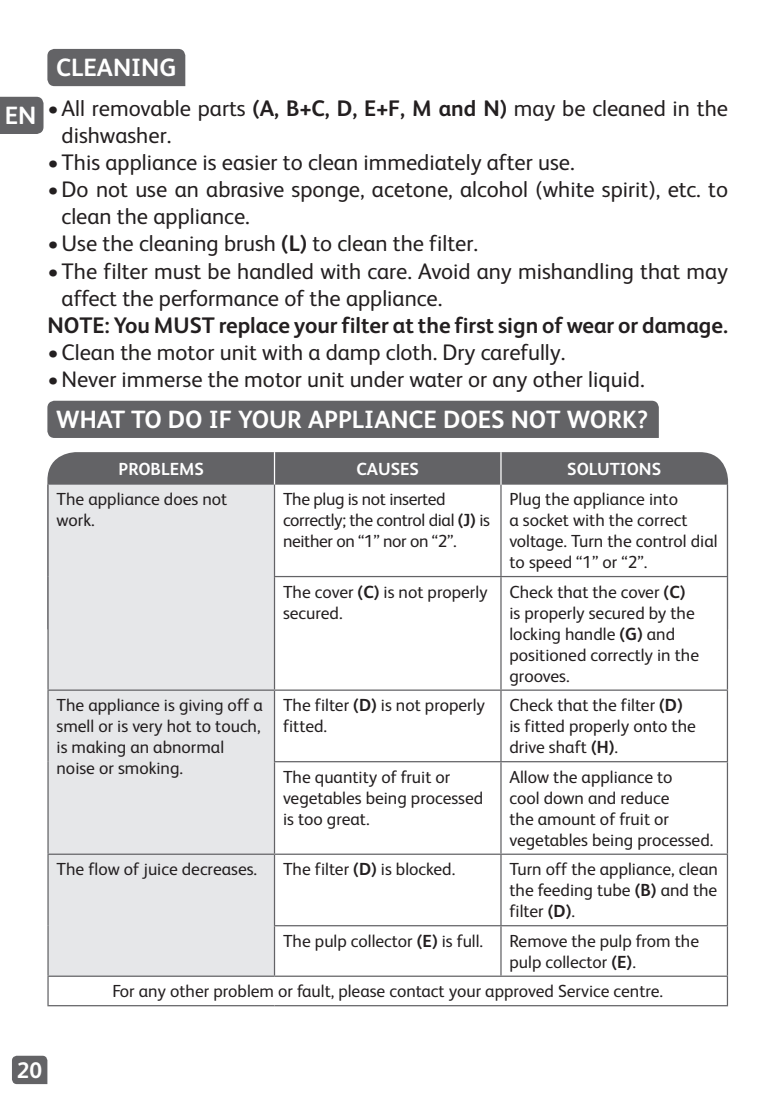
<style>
.page{position:relative;width:777px;height:1104px;background:#fff}
.page>*{position:absolute;margin:0;border:0;box-sizing:border-box;transform-origin:0 0}
.t1{font:700 25px "FS Albert";color:#fff}
.t2{font:22.5px/27px "FS Albert";color:#231f20}
.t3{font:700 22.5px "FS Albert";color:#231f20}
.t4{font:700 22.5px "FS Albert";color:#fff}
.t5{font:17.5px/21px "FS Albert";color:#231f20}
.t6{font:17.5px/21px "FS Albert";letter-spacing:-.02em;color:#231f20}
.t7{font:700 17.5px "FS Albert";color:#fff}
.s1{font-weight:700}
</style>
<div class="page">
<svg style="left:12px;top:1055px;width:35px;height:29px"></svg>
<div style="left:0;top:97px;width:43px;height:37px;background:#636366"></div>
<div style="left:47px;top:401px;width:611px;height:37px;background:#636366"></div>
<div style="left:47px;top:452px;width:681px;height:32px;background:#636366"></div>
<div style="left:49px;top:484px;width:225px;height:491px;background:#e6e7e9"></div>
<svg style="left:275px;top:484px;width:451px;height:491px"></svg>
<hr style="left:500px;top:484px;width:1px;height:92px;background:#636366">
<hr style="left:501px;top:576px;width:227px;height:1px;background:#636366">
<hr style="left:501px;top:689px;width:227px;height:1px;background:#636366">
<hr style="left:500px;top:690px;width:1px;height:71px;background:#636366">
<hr style="left:274px;top:761px;width:227px;height:1px;background:#636366">
<hr style="left:501px;top:761px;width:227px;height:1px;background:#636366">
<hr style="left:500px;top:762px;width:1px;height:91px;background:#636366">
<hr style="left:274px;top:853px;width:227px;height:1px;background:#636366">
<hr style="left:501px;top:853px;width:227px;height:1px;background:#636366">
<hr style="left:500px;top:854px;width:1px;height:71px;background:#636366">
<hr style="left:274px;top:925px;width:227px;height:1px;background:#636366">
<hr style="left:501px;top:925px;width:227px;height:1px;background:#636366">
<hr style="left:500px;top:926px;width:1px;height:49px;background:#636366">
<hr style="left:274px;top:975px;width:227px;height:1px;background:#636366">
<hr style="left:501px;top:975px;width:227px;height:1px;background:#636366">
<hr style="left:726px;top:484px;width:2px;height:92px;background:#636366">
<hr style="left:726px;top:577px;width:2px;height:112px;background:#636366">
<hr style="left:726px;top:690px;width:2px;height:71px;background:#636366">
<hr style="left:726px;top:762px;width:2px;height:91px;background:#636366">
<hr style="left:726px;top:854px;width:2px;height:71px;background:#636366">
<hr style="left:726px;top:926px;width:2px;height:49px;background:#636366">
<hr style="left:726px;top:976px;width:2px;height:29px;background:#636366">
<hr style="left:274px;top:576px;width:227px;height:1px;background:#636366">
<hr style="left:500px;top:577px;width:1px;height:112px;background:#636366">
<hr style="left:274px;top:689px;width:227px;height:1px;background:#636366">
<hr style="left:274px;top:452px;width:1px;height:32px;background:#fff">
<hr style="left:500px;top:452px;width:1px;height:32px;background:#fff">
<hr style="left:47px;top:484px;width:2px;height:92px;background:#636366">
<hr style="left:47px;top:576px;width:2px;height:113px;background:#636366">
<hr style="left:47px;top:690px;width:2px;height:71px;background:#636366">
<hr style="left:47px;top:761px;width:2px;height:92px;background:#636366">
<hr style="left:47px;top:854px;width:2px;height:71px;background:#636366">
<hr style="left:47px;top:925px;width:2px;height:50px;background:#636366">
<hr style="left:47px;top:976px;width:2px;height:29px;background:#636366">
<hr style="left:274px;top:484px;width:1px;height:92px;background:#636366">
<hr style="left:274px;top:577px;width:1px;height:112px;background:#636366">
<hr style="left:274px;top:690px;width:1px;height:71px;background:#636366">
<hr style="left:274px;top:762px;width:1px;height:91px;background:#636366">
<hr style="left:274px;top:854px;width:1px;height:71px;background:#636366">
<hr style="left:274px;top:926px;width:1px;height:49px;background:#636366">
<hr style="left:47px;top:689px;width:227px;height:1px;background:#636366">
<hr style="left:47px;top:853px;width:227px;height:1px;background:#636366">
<hr style="left:47px;top:975px;width:227px;height:1px;background:#636366">
<hr style="left:47px;top:1005px;width:227px;height:1px;background:#636366">
<hr style="left:274px;top:1005px;width:227px;height:1px;background:#636366">
<hr style="left:501px;top:1005px;width:227px;height:1px;background:#636366">
<div style="left:47px;top:49px;width:138px;height:37px;background:#636366"></div>
<h1 class="t1" style="left:5px;top:101px;width:33px">EN</h1>
<h1 class="t1" style="left:56px;top:53px;width:122px">CLEANING</h1>
<p class="t2" style="left:62px;top:95px;width:668px;text-indent:-14px">•All removable parts <span class="s1">(A, B+C, D, E+F, M and N)</span> may be cleaned in the dishwasher.</p>
<p class="t2" style="left:47px;top:149px;width:528px">•This appliance is easier to clean immediately after use.</p>
<p class="t2" style="left:62px;top:176px;width:668px;text-indent:-14px">•Do not use an abrasive sponge, acetone, alcohol (white spirit), etc. to clean the appliance.</p>
<p class="t2" style="left:47px;top:230px;width:432px">•Use the cleaning brush <span class="s1">(L)</span> to clean the filter.</p>
<p class="t2" style="left:62px;top:257px;width:668px;text-indent:-14px">•The filter must be handled with care. Avoid any mishandling that may affect the performance of the appliance.</p>
<p class="t3" style="left:47px;top:312px;width:682px">NOTE: You MUST replace your filter at the first sign of wear or damage.</p>
<p class="t2" style="left:47px;top:338px;width:519px">•Clean the motor unit with a damp cloth. Dry carefully.</p>
<p class="t2" style="left:47px;top:365px;width:598px">•Never immerse the motor unit under water or any other liquid.</p>
<h1 class="t1" style="left:56px;top:405px;width:593px">WHAT TO DO IF YOUR APPLIANCE DOES NOT WORK?</h1>
<p class="t7" style="left:119px;top:458px;width:87px">PROBLEMS</p>
<p class="t7" style="left:356px;top:458px;width:64px">CAUSES</p>
<p class="t7" style="left:567px;top:458px;width:95px">SOLUTIONS</p>
<p class="t5" style="left:57px;top:488px;width:172px">The appliance does not work.</p>
<p class="t6" style="left:283px;top:488px;width:208px">The plug is not inserted correctly; the control dial <span class="s1">(J)</span> is neither on “1” nor on “2”.</p>
<p class="t5" style="left:509px;top:488px;width:210px">Plug the appliance into<br>a socket with the correct voltage. Turn the control dial to speed “1” or “2”.</p>
<p class="t5" style="left:283px;top:581px;width:206px">The cover <span class="s1">(C)</span> is not properly secured.</p>
<p class="t5" style="left:509px;top:581px;width:191px">Check that the cover <span class="s1">(C) </span>is properly secured by the locking handle <span class="s1">(G)</span> and positioned correctly in the grooves.</p>
<p class="t5" style="left:57px;top:694px;width:208px">The appliance is giving off a smell or is very hot to touch, is making an abnormal noise or smoking.</p>
<p class="t5" style="left:283px;top:694px;width:203px">The filter <span class="s1">(D)</span> is not properly fitted.</p>
<p class="t5" style="left:509px;top:694px;width:188px">Check that the filter <span class="s1">(D) </span>is fitted properly onto the drive shaft <span class="s1">(H)</span>.</p>
<p class="t5" style="left:283px;top:766px;width:202px">The quantity of fruit or vegetables being processed is too great.</p>
<p class="t5" style="left:509px;top:766px;width:205px">Allow the appliance to<br>cool down and reduce<br>the amount of fruit or vegetables being processed.</p>
<p class="t5" style="left:57px;top:858px;width:202px">The flow of juice decreases.</p>
<p class="t5" style="left:283px;top:858px;width:174px">The filter <span class="s1">(D)</span> is blocked.</p>
<p class="t5" style="left:509px;top:858px;width:210px;text-align:justify">Turn off the appliance, clean the feeding tube <span class="s1">(B)</span> and the filter <span class="s1">(D)</span>.</p>
<p class="t5" style="left:283px;top:930px;width:202px">The pulp collector <span class="s1">(E)</span> is full.</p>
<p class="t5" style="left:509px;top:930px;width:191px">Remove the pulp from the pulp collector <span class="s1">(E)</span>.</p>
<p class="t5" style="left:112px;top:980px;width:552px">For any other problem or fault, please contact your approved Service centre.</p>
<p class="t4" style="left:17px;top:1057px;width:27px">20</p>
</div>
